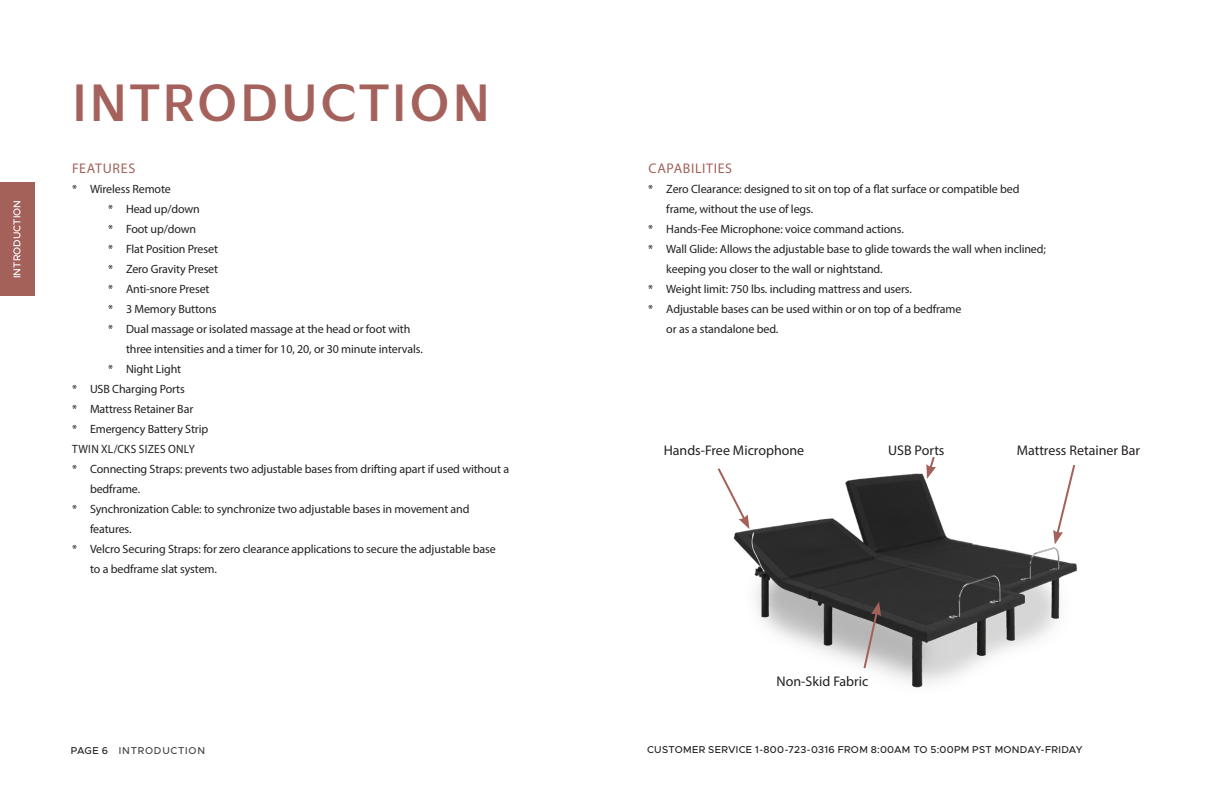
<style>
.page{position:relative;width:1224px;height:792px;background:#fff}
.page>*{position:absolute;margin:0;border:0;box-sizing:border-box;transform-origin:0 0}
.t1{font:700 50px "Stark";letter-spacing:.05em;color:#a5625c}
.t2{font:14px "Myriad Pro";color:#231f20}
.t3{font:14px "Myriad Pro";letter-spacing:.045em;color:#a3615a}
.t4{font:12px/20px "Myriad Pro";letter-spacing:-.01em;color:#231f20}
.t5{font:12px "Myriad Pro";letter-spacing:.03em;color:#231f20;scale:.94 1}
.t6{font:500 10px "Metropolis";letter-spacing:.03em;color:#231f20}
.t7{font:500 10px "Metropolis";letter-spacing:.075em;color:#414142}
.t8{font:500 10px "Metropolis";color:#fff}
</style>
<div class="page">
<img style="left:733px;top:473px;width:344px;height:215px">
<svg style="left:717px;top:468px;width:33px;height:61px"></svg>
<svg style="left:926px;top:457px;width:10px;height:22px"></svg>
<svg style="left:1053px;top:465px;width:24px;height:79px"></svg>
<svg style="left:862px;top:602px;width:19px;height:68px"></svg>
<div style="left:0;top:182px;width:35px;height:114px;background:#a3615a"></div>
<p class="t8" style="left:11px;top:278px;width:79px;rotate:-90deg">INTRODUCTION</p>
<p class="t1" style="left:72px;top:72px;width:420px">INTRODUCTION</p>
<p class="t3" style="left:72px;top:160px;width:65px">FEATURES</p>
<p class="t4" style="left:72px;top:179px;width:100px">* Wireless Remote</p>
<p class="t4" style="left:108px;top:199px;width:93px">* Head up/down</p>
<p class="t4" style="left:108px;top:219px;width:90px">* Foot up/down</p>
<p class="t4" style="left:108px;top:239px;width:111px">* Flat Position Preset</p>
<p class="t4" style="left:108px;top:259px;width:112px">* Zero Gravity Preset</p>
<p class="t4" style="left:108px;top:279px;width:103px">* Anti-snore Preset</p>
<p class="t4" style="left:108px;top:299px;width:110px">* 3 Memory Buttons</p>
<p class="t4" style="left:108px;top:319px;width:304px">* Dual massage or isolated massage at the head or foot with</p>
<p class="t4" style="left:126px;top:339px;width:298px">three intensities and a timer for 10, 20, or 30 minute intervals.</p>
<p class="t4" style="left:108px;top:359px;width:75px">* Night Light</p>
<p class="t4" style="left:72px;top:379px;width:114px">* USB Charging Ports</p>
<p class="t4" style="left:72px;top:399px;width:123px">* Mattress Retainer Bar</p>
<p class="t4" style="left:72px;top:419px;width:138px">* Emergency Battery Strip</p>
<p class="t5" style="left:72px;top:442px;width:132px">TWIN XL/CKS SIZES ONLY</p>
<p class="t4" style="left:90px;top:459px;width:421px;text-indent:-18px">* Connecting Straps: prevents two adjustable bases from drifting apart if used without a bedframe.</p>
<p class="t4" style="left:90px;top:499px;width:381px;text-indent:-18px">* Synchronization Cable: to synchronize two adjustable bases in movement and features.</p>
<p class="t4" style="left:90px;top:539px;width:407px;text-indent:-18px">* Velcro Securing Straps: for zero clearance applications to secure the adjustable base to a bedframe slat system.</p>
<p class="t3" style="left:648px;top:160px;width:85px">CAPABILITIES</p>
<p class="t4" style="left:666px;top:179px;width:355px;text-indent:-18px">* Zero Clearance: designed to sit on top of a flat surface or compatible bed frame, without the use of legs.</p>
<p class="t4" style="left:648px;top:219px;width:257px">* Hands-Fee Microphone: voice command actions.</p>
<p class="t4" style="left:666px;top:239px;width:381px;text-indent:-18px">* Wall Glide: Allows the adjustable base to glide towards the wall when inclined; keeping you closer to the wall or nightstand.</p>
<p class="t4" style="left:648px;top:279px;width:265px">* Weight limit: 750 lbs. including mattress and users.</p>
<p class="t4" style="left:648px;top:299px;width:315px">* Adjustable bases can be used within or on top of a bedframe</p>
<p class="t4" style="left:666px;top:319px;width:114px">or as a standalone bed.</p>
<p class="t2" style="left:664px;top:442px;width:142px">Hands-Free Microphone</p>
<p class="t2" style="left:888px;top:442px;width:58px">USB Ports</p>
<p class="t2" style="left:1017px;top:442px;width:125px">Mattress Retainer Bar</p>
<p class="t2" style="left:777px;top:672px;width:93px">Non-Skid Fabric</p>
<p class="t6" style="left:71px;top:744px;width:39px">PAGE 6</p>
<p class="t6" style="left:647px;top:743px;width:437px">CUSTOMER SERVICE 1-800-723-0316 FROM 8:00AM TO 5:00PM PST MONDAY-FRIDAY</p>
<p class="t7" style="left:119px;top:744px;width:88px">INTRODUCTION</p>
</div>
